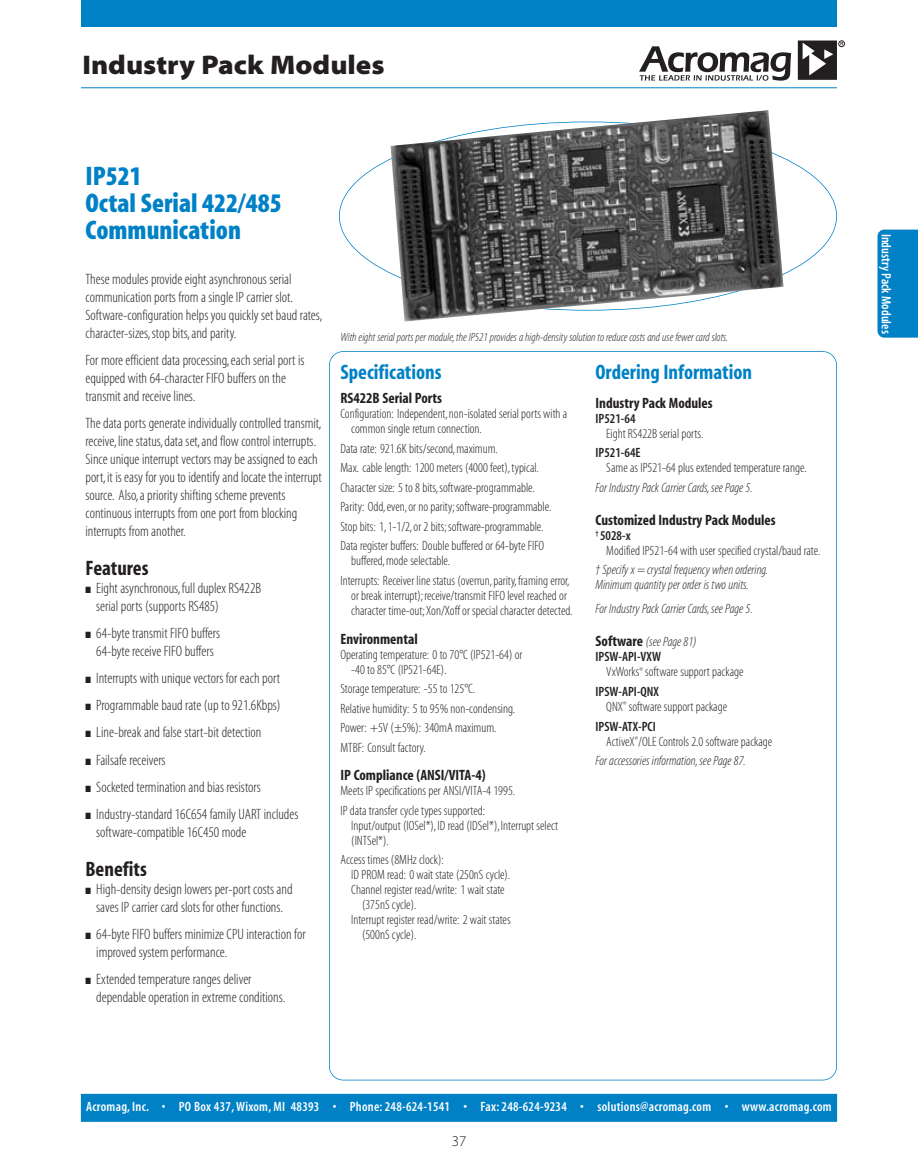
<style>
.page{position:relative;width:918px;height:1175px;background:#fff}
.page>*{position:absolute;margin:0;border:0;box-sizing:border-box;transform-origin:0 0}
.t1{font:27px/27px "Myriad MM 830 300";color:#0081c6}
.t2{font:27px "Myriad MM 830 700";color:#231f20}
.t3{font:21px "Myriad MM 700 300";color:#0081c6}
.t4{font:21px "Myriad MM 700 300";color:#231f20}
.t5{font:15px/18px "Myriad MM 215 300";color:#231f20}
.t6{font:15px "Myriad MM 700 300";color:#231f20}
.t7{font:15px "Myriad MM 215 600";color:#231f20}
.t8{font:13.5px/19.5px "Myriad MM 215 300";color:#231f20}
.t9{font:13.5px/15px "Myriad MM It 215 300";color:#231f20}
.t10{font:13.5px "Myriad MM 565 300";letter-spacing:.02em;color:#fff}
.t11{font:13.5px "Myriad MM 565 300";color:#231f20}
.t12{font:13.5px "Myriad MM 565 300";color:#fff}
.t13{font:12px "Myriad MM It 215 300";color:#231f20}
.s1{font-family:"Myriad MM 700 300";font-size:15px}
</style>
<div class="page">
<div style="left:81px;top:1094px;width:756px;height:26px;background:#0081c6"></div>
<div style="left:81px;top:0;width:756px;height:27px;background:#0081c6"></div>
<hr style="left:81px;top:1120px;width:756px;height:1px;background:#0081c6">
<svg style="left:798px;top:40px;width:47px;height:40px"></svg>
<svg style="left:639px;top:46px;width:152px;height:35px"></svg>
<hr style="left:81px;top:87px;width:756px;height:1px;background:#0081c6">
<img style="left:391px;top:110px;width:392px;height:211px">
<div style="left:878px;top:230px;width:40px;height:108px;background:#0081c6"></div>
<h1 class="t2" style="left:82px;top:55px;width:304px">Industry Pack Modules</h1>
<h1 class="t1" style="left:85px;top:165px;width:198px">IP521<br>Octal Serial 422/485<br>Communication</h1>
<p class="t5" style="left:86px;top:271px;width:238px">These modules provide eight asynchronous serial communication ports from a single IP carrier slot.<br>Software-configuration helps you quickly set baud rates, character-sizes,stop bits,and parity.</p>
<p class="t5" style="left:86px;top:352px;width:221px">For more efficient data processing,each serial port is equipped with 64-character FIFO buffers on the transmit and receive lines.</p>
<p class="t5" style="left:86px;top:415px;width:238px">The data ports generate individually controlled transmit, receive,line status,data set,and flow control interrupts.<br>Since unique interrupt vectors may be assigned to each port,it is easy for you to identify and locate the interrupt source. Also,a priority shifting scheme prevents continuous interrupts from one port from blocking interrupts from another.</p>
<h2 class="t4" style="left:86px;top:561px;width:65px">Features</h2>
<p class="t5" style="left:96px;top:580px;width:166px;text-indent:-11px">■ Eight asynchronous,full duplex RS422B serial ports (supports RS485)</p>
<p class="t5" style="left:86px;top:625px;width:136px;text-align:center">■ 64-byte transmit FIFO buffers<br>64-byte receive FIFO buffers</p>
<p class="t5" style="left:86px;top:670px;width:196px">■ Interrupts with unique vectors for each port</p>
<p class="t5" style="left:86px;top:697px;width:197px">■ Programmable baud rate (up to 921.6Kbps)</p>
<p class="t5" style="left:86px;top:724px;width:177px">■ Line-break and false start-bit detection</p>
<p class="t5" style="left:86px;top:751px;width:82px">■ Failsafe receivers</p>
<p class="t5" style="left:86px;top:778px;width:177px">■ Socketed termination and bias resistors</p>
<p class="t5" style="left:96px;top:805px;width:204px;text-indent:-11px">■ Industry-standard 16C654 family UART includes software-compatible 16C450 mode</p>
<h2 class="t4" style="left:86px;top:861px;width:63px">Benefits</h2>
<p class="t5" style="left:86px;top:880px;width:209px;text-align:center">■ High-density design lowers per-port costs and saves IP carrier card slots for other functions.</p>
<p class="t5" style="left:96px;top:925px;width:211px;text-indent:-11px">■ 64-byte FIFO buffers minimize CPU interaction for improved system performance.</p>
<p class="t5" style="left:96px;top:970px;width:191px;text-indent:-11px">■ Extended temperature ranges deliver dependable operation in extreme conditions.</p>
<p class="t13" style="left:341px;top:333px;width:389px">With eight serial ports per module,the IP521 provides a high-density solution to reduce costs and use fewer card slots.</p>
<h2 class="t3" style="left:340px;top:365px;width:103px">Specifications</h2>
<p class="t6" style="left:340px;top:393px;width:103px">RS422B Serial Ports</p>
<p class="t8" style="left:351px;top:407px;width:218px;line-height:15px;text-indent:-11px">Configuration: Independent,non-isolated serial ports with a common single return connection.</p>
<p class="t8" style="left:340px;top:439px;width:212px">Data rate: 921.6K bits/second,maximum.<br>Max. cable length: 1200 meters (4000 feet),typical.<br>Character size: 5 to 8 bits,software-programmable.<br>Parity: Odd,even,or no parity;software-programmable.<br>Stop bits: 1,1-1/2,or 2 bits;software-programmable.<br>Data register buffers: Double buffered or 64-byte FIFO</p>
<p class="t8" style="left:340px;top:552px;width:230px;text-indent:11px">buffered,mode selectable.<br>Interrupts: Receiver line status (overrun,parity,framing error,</p>
<p class="t8" style="left:351px;top:589px;width:223px;line-height:15px">or break interrupt);receive/transmit FIFO level reached or character time-out;Xon/Xoff or special character detected.</p>
<p class="t6" style="left:340px;top:633px;width:79px">Environmental</p>
<p class="t8" style="left:351px;top:647px;width:173px;line-height:15px;text-indent:-11px">Operating temperature: 0 to 70°C (IP521-64) or -40 to 85°C (IP521-64E).</p>
<p class="t8" style="left:340px;top:680px;width:176px">Storage temperature: -55 to 125°C.<br>Relative humidity: 5 to 95% non-condensing.<br>Power: +5V (±5%): 340mA maximum.<br>MTBF: Consult factory.</p>
<p class="t6" style="left:340px;top:770px;width:147px">IP Compliance (ANSI/VITA-4)</p>
<p class="t8" style="left:340px;top:782px;width:176px">Meets IP specifications per ANSI/VITA-4 1995.<br>IP data transfer cycle types supported:</p>
<p class="t8" style="left:351px;top:819px;width:208px;line-height:15px">Input/output (IOSel*),ID read (IDSel*),Interrupt select (INTSel*).</p>
<p class="t8" style="left:340px;top:851px;width:105px">Access times (8MHz clock):</p>
<p class="t8" style="left:351px;top:866px;width:160px">ID PROM read: 0 wait state (250nS cycle).</p>
<p class="t8" style="left:351px;top:881px;width:155px">Channel register read/write: 1 wait state</p>
<p class="t8" style="left:362px;top:896px;width:56px">(375nS cycle).</p>
<p class="t8" style="left:351px;top:911px;width:161px">Interrupt register read/write: 2 wait states</p>
<p class="t8" style="left:362px;top:926px;width:56px">(500nS cycle).</p>
<h2 class="t3" style="left:596px;top:365px;width:158px">Ordering Information</h2>
<p class="t6" style="left:596px;top:397px;width:119px">Industry Pack Modules</p>
<p class="t11" style="left:596px;top:413px;width:42px">IP521-64</p>
<p class="t8" style="left:606px;top:424px;width:99px">Eight RS422B serial ports.</p>
<p class="t11" style="left:596px;top:448px;width:47px">IP521-64E</p>
<p class="t8" style="left:606px;top:459px;width:202px">Same as IP521-64 plus extended temperature range.</p>
<p class="t9" style="left:596px;top:481px;width:159px">For Industry Pack Carrier Cards,see Page 5.</p>
<p class="t6" style="left:596px;top:514px;width:182px">Customized Industry Pack Modules</p>
<p class="t11" style="left:596px;top:530px;width:37px"><sup>†</sup> 5028-x</p>
<p class="t8" style="left:606px;top:541px;width:216px">Modified IP521-64 with user specified crystal/baud rate.</p>
<p class="t9" style="left:595px;top:563px;width:174px">† Specify x = crystal frequency when ordering.<br>Minimum quantity per order is two units.</p>
<p class="t9" style="left:595px;top:602px;width:159px">For Industry Pack Carrier Cards,see Page 5.</p>
<p class="t9" style="left:596px;top:635px;width:103px"><span class="s1">Software</span> (see Page 81)</p>
<p class="t11" style="left:596px;top:652px;width:67px">IPSW-API-VXW</p>
<p class="t8" style="left:606px;top:663px;width:139px">VxWorks<sup>®</sup> software support package</p>
<p class="t11" style="left:596px;top:686px;width:65px">IPSW-API-QNX</p>
<p class="t8" style="left:606px;top:698px;width:122px">QNX<sup>®</sup> software support package</p>
<p class="t11" style="left:596px;top:721px;width:62px">IPSW-ATX-PCI</p>
<p class="t8" style="left:606px;top:732px;width:167px">ActiveX<sup>®</sup>/OLE Controls 2.0 software package</p>
<p class="t9" style="left:596px;top:754px;width:152px">For accessories information,see Page 87.</p>
<p class="t10" style="left:86px;top:1101px;width:747px">Acromag, Inc. • PO Box 437, Wixom, MI 48393 • Phone: 248-624-1541 • Fax: 248-624-9234 • solutions@acromag.com • www.acromag.com</p>
<p class="t7" style="left:452px;top:1135px;width:16px">37</p>
<p class="t12" style="left:891px;top:233px;width:102px;rotate:90deg">Industry Pack Modules</p>
</div>
